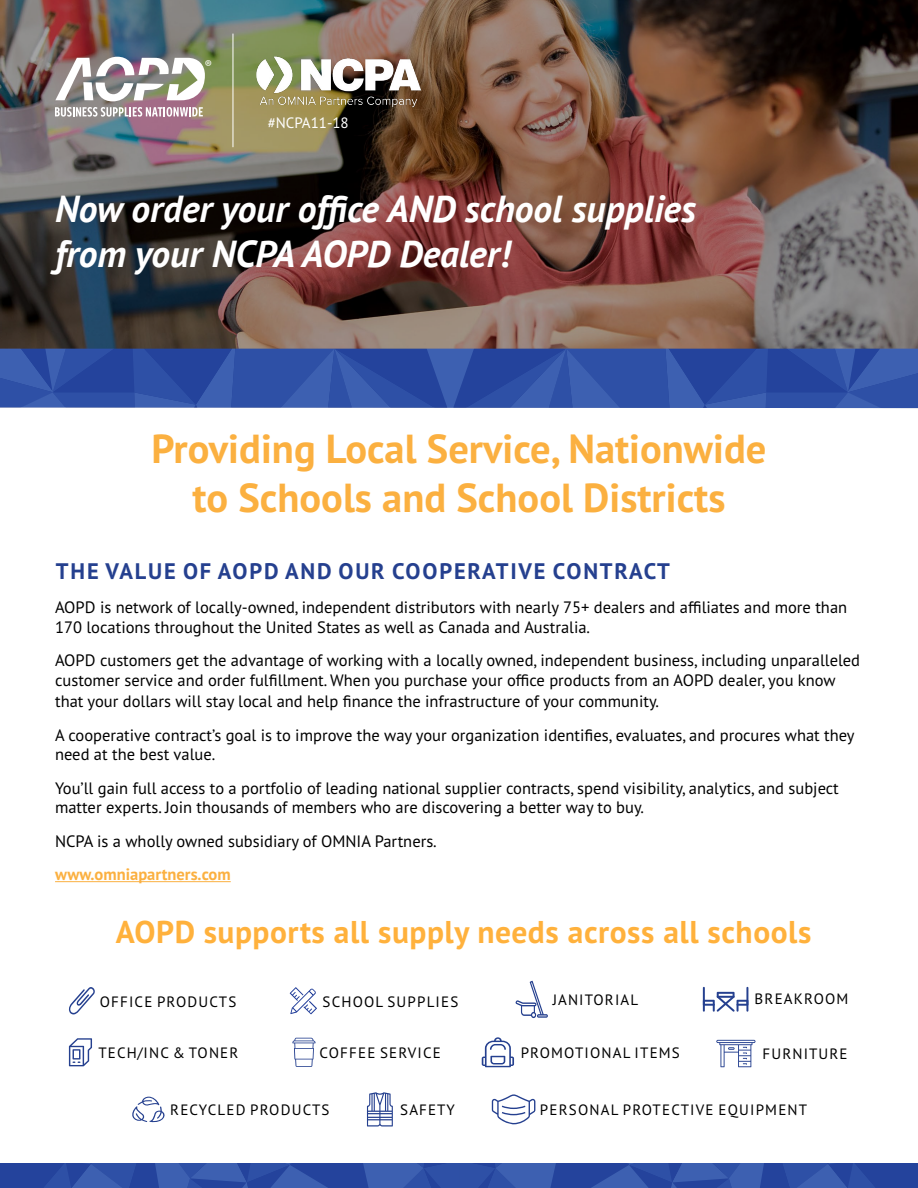
<style>
.page{position:relative;width:918px;height:1188px;background:#fff}
.page>*{position:absolute;margin:0;border:0;box-sizing:border-box;transform-origin:0 0}
.t1{font:700 40.5px/49.2px "PT Sans Pro";color:#fbb040;text-align:center}
.t2{font:italic 700 37.5px/45px "PT Sans";color:#fff}
.t3{font:700 31.5px "PT Sans Pro";letter-spacing:.015em;color:#ffb13c}
.t4{font:700 22.5px "PT Sans Pro";letter-spacing:.08em;color:#25408f}
.t5{font:17.4px "Myriad Pro";color:#fff}
.t6{font:16.5px/33.3px "PT Sans Pro";color:#000}
.t7{font:700 16.5px "PT Sans Pro";color:#fbb040}
.t8{font:15px "PT Sans Pro";letter-spacing:.08em;color:#000}
.t9{font:15px "PT Sans Pro";color:#fff}
</style>
<div class="page">
<img style="left:0;top:0;width:918px;height:349px">
<svg style="left:0;top:349px;width:918px;height:59px"></svg>
<img style="left:55px;top:57px;width:150px;height:44px">
<svg style="left:55px;top:107px;width:148px;height:10px"></svg>
<img style="left:255px;top:54px;width:167px;height:54px">
<hr style="left:233px;top:34px;width:1px;height:113px;background:#fff">
<hr style="left:703px;top:987px;width:2px;height:25px;background:#25408f">
<hr style="left:746px;top:987px;width:2px;height:25px;background:#25408f">
<svg style="left:703px;top:992px;width:45px;height:20px"></svg>
<svg style="left:132px;top:1097px;width:33px;height:26px"></svg>
<svg style="left:68px;top:987px;width:27px;height:28px"></svg>
<svg style="left:516px;top:981px;width:32px;height:37px"></svg>
<svg style="left:492px;top:1094px;width:43px;height:30px"></svg>
<svg style="left:69px;top:1038px;width:23px;height:28px"></svg>
<svg style="left:716px;top:1040px;width:40px;height:27px"></svg>
<svg style="left:292px;top:1038px;width:24px;height:29px"></svg>
<svg style="left:482px;top:1037px;width:32px;height:30px"></svg>
<svg style="left:367px;top:1092px;width:26px;height:34px"></svg>
<svg style="left:0;top:1163px;width:918px;height:25px"></svg>
<svg style="left:290px;top:987px;width:27px;height:27px"></svg>
<hr style="left:55px;top:881px;width:176px;height:1px;background:#fbb040">
<p class="t5" style="left:205px;top:57px;width:9px">®</p>
<p class="t9" style="left:268px;top:113px;width:83px">#NCPA11-18</p>
<h2 class="t2" style="left:55px;top:185px;width:642px">Now order your office AND school supplies from your NCPA AOPD Dealer!</h2>
<h1 class="t1" style="left:152px;top:424px;width:616px">Providing Local Service, Nationwide to Schools and School Districts</h1>
<h3 class="t4" style="left:56px;top:557px;width:615px">THE VALUE OF AOPD AND OUR COOPERATIVE CONTRACT</h3>
<p class="t6" style="left:55px;top:597px;width:794px;line-height:19.8px">AOPD is network of locally-owned, independent distributors with nearly 75+ dealers and affiliates and more than<br>170 locations throughout the United States as well as Canada and Australia.</p>
<p class="t6" style="left:55px;top:650px;width:807px;line-height:19.8px">AOPD customers get the advantage of working with a locally owned, independent business, including unparalleled customer service and order fulfillment. When you purchase your office products from an AOPD dealer, you know</p>
<p class="t6" style="left:55px;top:684px;width:801px">that your dollars will stay local and help finance the infrastructure of your community.<br>A cooperative contract’s goal is to improve the way your organization identifies, evaluates, and procures what they</p>
<p class="t6" style="left:55px;top:737px;width:785px">need at the best value.<br>You’ll gain full access to a portfolio of leading national supplier contracts, spend visibility, analytics, and subject</p>
<p class="t6" style="left:55px;top:791px;width:591px">matter experts. Join thousands of members who are discovering a better way to buy.<br>NCPA is a wholly owned subsidiary of OMNIA Partners.</p>
<p class="t7" style="left:55px;top:863px;width:177px">www.omniapartners.com</p>
<h3 class="t3" style="left:116px;top:911px;width:697px">AOPD supports all supply needs across all schools</h3>
<p class="t8" style="left:100px;top:992px;width:138px">OFFICE PRODUCTS</p>
<p class="t8" style="left:553px;top:990px;width:87px">JANITORIAL</p>
<p class="t8" style="left:323px;top:992px;width:137px">SCHOOL SUPPLIES</p>
<p class="t8" style="left:755px;top:989px;width:95px">BREAKROOM</p>
<p class="t8" style="left:98px;top:1043px;width:142px">TECH/INC &amp; TONER</p>
<p class="t8" style="left:319px;top:1043px;width:123px">COFFEE SERVICE</p>
<p class="t8" style="left:521px;top:1043px;width:161px">PROMOTIONAL ITEMS</p>
<p class="t8" style="left:763px;top:1044px;width:86px">FURNITURE</p>
<p class="t8" style="left:170px;top:1100px;width:161px">RECYCLED PRODUCTS</p>
<p class="t8" style="left:400px;top:1100px;width:56px">SAFETY</p>
<p class="t8" style="left:540px;top:1100px;width:269px">PERSONAL PROTECTIVE EQUIPMENT</p>
</div>
